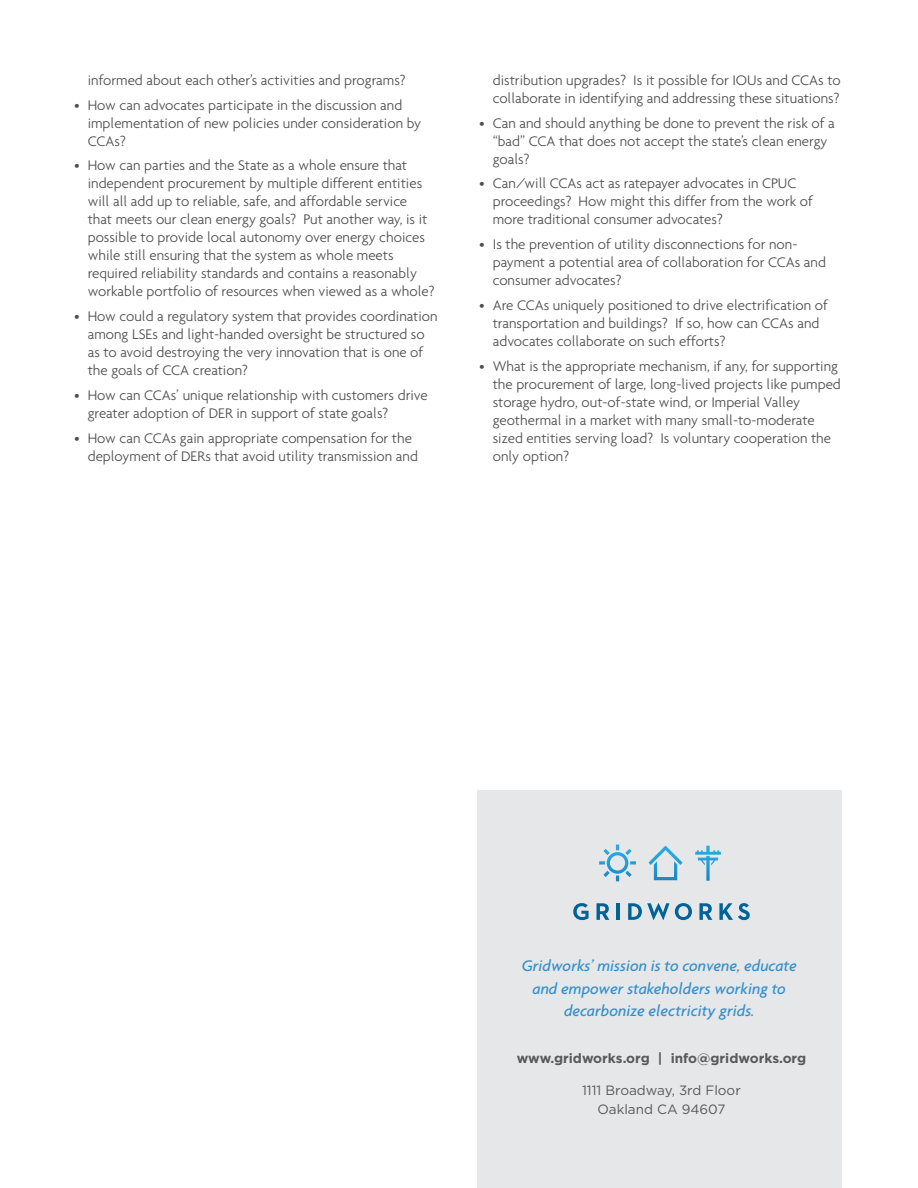
<style>
.page{position:relative;width:918px;height:1188px;background:#fff}
.page>*{position:absolute;margin:0;border:0;box-sizing:border-box;transform-origin:0 0}
.t1{font:italic 500 16.5px/22.5px "Agenda";color:#328fce;text-align:center}
.body_copy{font:300 15px/18px "Agenda";color:#4d4d4f}
.t2{font:700 13.5px "Gotham";color:#58595b}
.t3{font:13.5px/19.2px "Gotham";color:#58595b;text-align:center}
</style>
<div class="page">
<div style="left:477px;top:791px;width:365px;height:397px;background:#e6e7e8"></div>
<svg style="left:573px;top:903px;width:16px;height:17px"></svg>
<svg style="left:597px;top:903px;width:12px;height:17px"></svg>
<hr style="left:616px;top:903px;width:4px;height:17px;background:#006398">
<svg style="left:628px;top:903px;width:64px;height:17px"></svg>
<svg style="left:699px;top:903px;width:13px;height:17px"></svg>
<svg style="left:719px;top:903px;width:31px;height:17px"></svg>
<svg style="left:648px;top:846px;width:35px;height:34px"></svg>
<svg style="left:599px;top:845px;width:37px;height:36px"></svg>
<svg style="left:695px;top:846px;width:26px;height:35px"></svg>
<p class="body_copy" style="left:88px;top:71px;width:319px">informed about each other’s activities and programs?</p>
<p class="body_copy" style="left:88px;top:96px;width:335px;text-indent:-14px">• How can advocates participate in the discussion and implementation of new policies under consideration by<br>CCAs?</p>
<p class="body_copy" style="left:88px;top:156px;width:348px;text-indent:-14px">• How can parties and the State as a whole ensure that independent procurement by multiple different entities will all add up to reliable, safe, and affordable service that meets our clean energy goals? Put another way, is it possible to provide local autonomy over energy choices while still ensuring that the system as whole meets required reliability standards and contains a reasonably workable portfolio of resources when viewed as a whole?</p>
<p class="body_copy" style="left:88px;top:307px;width:351px;text-indent:-14px">• How could a regulatory system that provides coordination among LSEs and light-handed oversight be structured so as to avoid destroying the very innovation that is one of the goals of CCA creation?</p>
<p class="body_copy" style="left:88px;top:386px;width:342px;text-indent:-14px">• How can CCAs’ unique relationship with customers drive greater adoption of DER in support of state goals?</p>
<p class="body_copy" style="left:88px;top:429px;width:332px;text-indent:-14px">• How can CCAs gain appropriate compensation for the deployment of DERs that avoid utility transmission and</p>
<p class="body_copy" style="left:493px;top:71px;width:350px">distribution upgrades? Is it possible for IOUs and CCAs to collaborate in identifying and addressing these situations?</p>
<p class="body_copy" style="left:493px;top:114px;width:343px;text-indent:-14px">• Can and should anything be done to prevent the risk of a “bad” CCA that does not accept the state’s clean energy goals?</p>
<p class="body_copy" style="left:493px;top:174px;width:322px;text-indent:-14px">• Can/will CCAs act as ratepayer advocates in CPUC proceedings? How might this differ from the work of more traditional consumer advocates?</p>
<p class="body_copy" style="left:493px;top:235px;width:335px;text-indent:-14px">• Is the prevention of utility disconnections for non&shy;payment a potential area of collaboration for CCAs and consumer advocates?</p>
<p class="body_copy" style="left:493px;top:296px;width:337px;text-indent:-14px">• Are CCAs uniquely positioned to drive electrification of transportation and buildings? If so, how can CCAs and advocates collaborate on such efforts?</p>
<p class="body_copy" style="left:493px;top:357px;width:350px;text-indent:-14px">• What is the appropriate mechanism, if any, for supporting the procurement of large, long-lived projects like pumped storage hydro, out-of-state wind, or Imperial Valley geothermal in a market with many small-to-moderate sized entities serving load? Is voluntary cooperation the only option?</p>
<p class="t1" style="left:522px;top:954px;width:277px">Gridworks’ mission is to convene, educate and empower stakeholders working to decarbonize electricity grids.</p>
<p class="t2" style="left:517px;top:1050px;width:291px">www.gridworks.org | info@gridworks.org</p>
<p class="t3" style="left:582px;top:1080px;width:160px">1111 Broadway, 3rd Floor<br>Oakland CA 94607</p>
</div>
